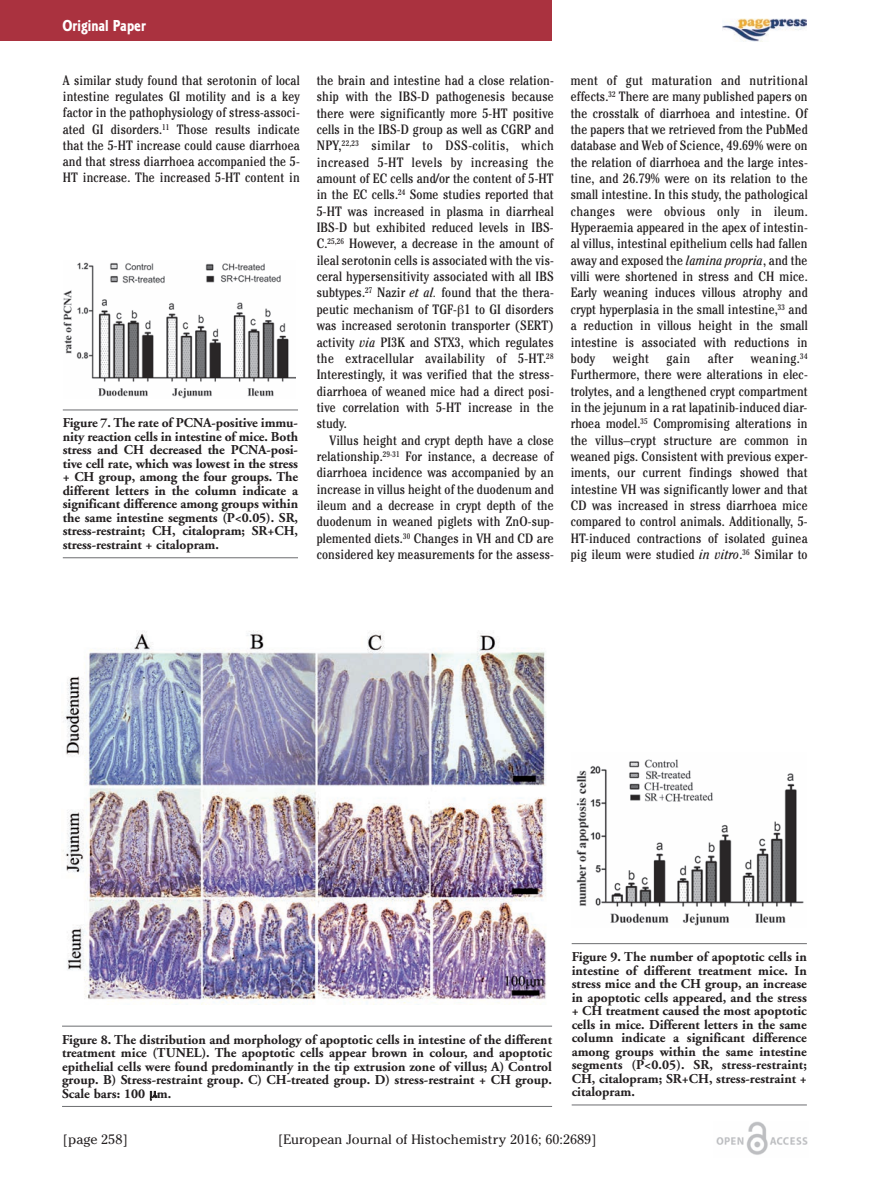
<style>
.page{position:relative;width:893px;height:1190px;background:#fff}
.page>*{position:absolute;margin:0;border:0;box-sizing:border-box;transform-origin:0 0}
.t1{font:16.5px "Corinthian Bold Condensed Plain";color:#fff}
.t2{font:condensed 13.5px/16.4px "Cheltenham";letter-spacing:.01em;color:#231f20;text-align:justify}
.t3{font:700 13.5px/13.5px "Adobe Garamond";color:#231f20;text-align:justify}
.t4{font:13.5px "Cheltenham";color:#231f20}
.s1{font-style:italic}
</style>
<div class="page">
<div style="left:0;top:0;width:552px;height:41px;background:#aa323f"></div>
<img style="left:716px;top:1122px;width:91px;height:33px">
<img style="left:722px;top:18px;width:84px;height:24px">
<hr style="left:62px;top:1025px;width:490px;height:1px;background:#6c6d70">
<hr style="left:62px;top:1106px;width:490px;height:1px;background:#6c6d70">
<img style="left:62px;top:630px;width:484px;height:374px">
<hr style="left:63px;top:409px;width:235px;height:1px;background:#6c6d70">
<hr style="left:63px;top:557px;width:235px;height:1px;background:#6c6d70">
<img style="left:63px;top:262px;width:232px;height:136px">
<hr style="left:571px;top:943px;width:235px;height:1px;background:#6c6d70">
<hr style="left:571px;top:1104px;width:235px;height:1px;background:#6c6d70">
<img style="left:576px;top:759px;width:228px;height:167px">
<p class="t1" style="left:62px;top:20px;width:85px">Original Paper</p>
<p class="t2" style="left:63px;top:74px;width:238px">A similar study found that serotonin of local intestine regulates GI motility and is a key factor in the pathophysiology of stress-associ&shy;ated GI disorders.<sup>11</sup> Those results indicate that the 5-HT increase could cause diarrhoea and that stress diarrhoea accompanied the 5- HT increase. The increased 5-HT content in</p>
<p class="t2" style="left:316px;top:73px;width:238px">the brain and intestine had a close relation&shy;ship with the IBS-D pathogenesis because there were significantly more 5-HT positive cells in the IBS-D group as well as CGRP and NPY,<sup>22,23</sup> similar to DSS-colitis, which increased 5-HT levels by increasing the amount of EC cells and/or the content of 5-HT in the EC cells.<sup>24</sup> Some studies reported that 5-HT was increased in plasma in diarrheal IBS-D but exhibited reduced levels in IBS-C.<sup>25,26</sup> However, a decrease in the amount of ileal serotonin cells is associated with the vis&shy;ceral hypersensitivity associated with all IBS subtypes.<sup>27</sup> Nazir <span class="s1">et al.</span> found that the thera&shy;peutic mechanism of TGF- 1 to GI disorders was increased serotonin transporter (SERT) activity <span class="s1">via</span> PI3K and STX3, which regulates the extracellular availability of 5-HT.<sup>28<br></sup>Interestingly, it was verified that the stress&shy;diarrhoea of weaned mice had a direct posi&shy;tive correlation with 5-HT increase in the study.</p>
<p class="t2" style="left:316px;top:433px;width:238px;text-indent:13px">Villus height and crypt depth have a close relationship.<sup>29-31</sup> For instance, a decrease of diarrhoea incidence was accompanied by an increase in villus height of the duodenum and ileum and a decrease in crypt depth of the duodenum in weaned piglets with ZnO-sup&shy;plemented diets.<sup>30</sup> Changes in VH and CD are considered key measurements for the assess-</p>
<p class="t3" style="left:63px;top:417px;width:237px">Figure 7. The rate of PCNA-positive immu&shy;nity reaction cells in intestine of mice. Both stress and CH decreased the PCNA-posi&shy;tive cell rate, which was lowest in the stress + CH group, among the four groups. The different letters in the column indicate a significant difference among groups within the same intestine segments (P&lt;0.05). SR, stress-restraint; CH, citalopram; SR+CH, stress-restraint + citalopram.</p>
<p class="t2" style="left:570px;top:73px;width:238px">ment of gut maturation and nutritional effects.<sup>32</sup> There are many published papers on the crosstalk of diarrhoea and intestine. Of the papers that we retrieved from the PubMed database and Web of Science, 49.69% were on the relation of diarrhoea and the large intes&shy;tine, and 26.79% were on its relation to the small intestine. In this study, the pathological changes were obvious only in ileum.<br>Hyperaemia appeared in the apex of intestin&shy;al villus, intestinal epithelium cells had fallen away and exposed the <span class="s1">lamina propria</span>, and the villi were shortened in stress and CH mice.<br>Early weaning induces villous atrophy and crypt hyperplasia in the small intestine,<sup>33</sup> and a reduction in villous height in the small intestine is associated with reductions in body</p>
<p class="t2" style="left:570px;top:351px;width:238px;text-indent:180px">weaning.<sup>34<br></sup>Furthermore, there were alterations in elec&shy;trolytes, and a lengthened crypt compartment in the jejunum in a rat lapatinib-induced diar&shy;rhoea model.<sup>35</sup> Compromising alterations in the villus–crypt structure are common in weaned pigs. Consistent with previous exper&shy;iments, our current findings showed that intestine VH was significantly lower and that CD was increased in stress diarrhoea mice compared to control animals. Additionally, 5- HT-induced contractions of isolated guinea pig ileum were studied <span class="s1">in vitro</span>.<sup>36</sup> Similar to</p>
<p class="t2" style="left:612px;top:351px;width:38px">weight</p>
<p class="t2" style="left:666px;top:351px;width:25px">gain</p>
<p class="t2" style="left:707px;top:351px;width:27px">after</p>
<p class="t3" style="left:62px;top:1033px;width:491px">Figure 8. The distribution and morphology of apoptotic cells in intestine of the different treatment mice (TUNEL). The apoptotic cells appear brown in colour, and apoptotic epithelial cells were found predominantly in the tip extrusion zone of villus; A) Control group. B) Stress-restraint group. C) CH-treated group. D) stress-restraint + CH group.<br>Scale bars: 100 m.</p>
<p class="t3" style="left:571px;top:951px;width:237px">Figure 9. The number of apoptotic cells in intestine of different treatment mice. In stress mice and the CH group, an increase in apoptotic cells appeared, and the stress + CH treatment caused the most apoptotic cells in mice. Different letters in the same column indicate a significant difference among groups within the same intestine segments (P&lt;0.05). SR, stress-restraint; CH, citalopram; SR+CH, stress-restraint + citalopram.</p>
<p class="t4" style="left:63px;top:1131px;width:66px">[page 258]</p>
<p class="t4" style="left:278px;top:1131px;width:320px">[European Journal of Histochemistry 2016; 60:2689]</p>
</div>
